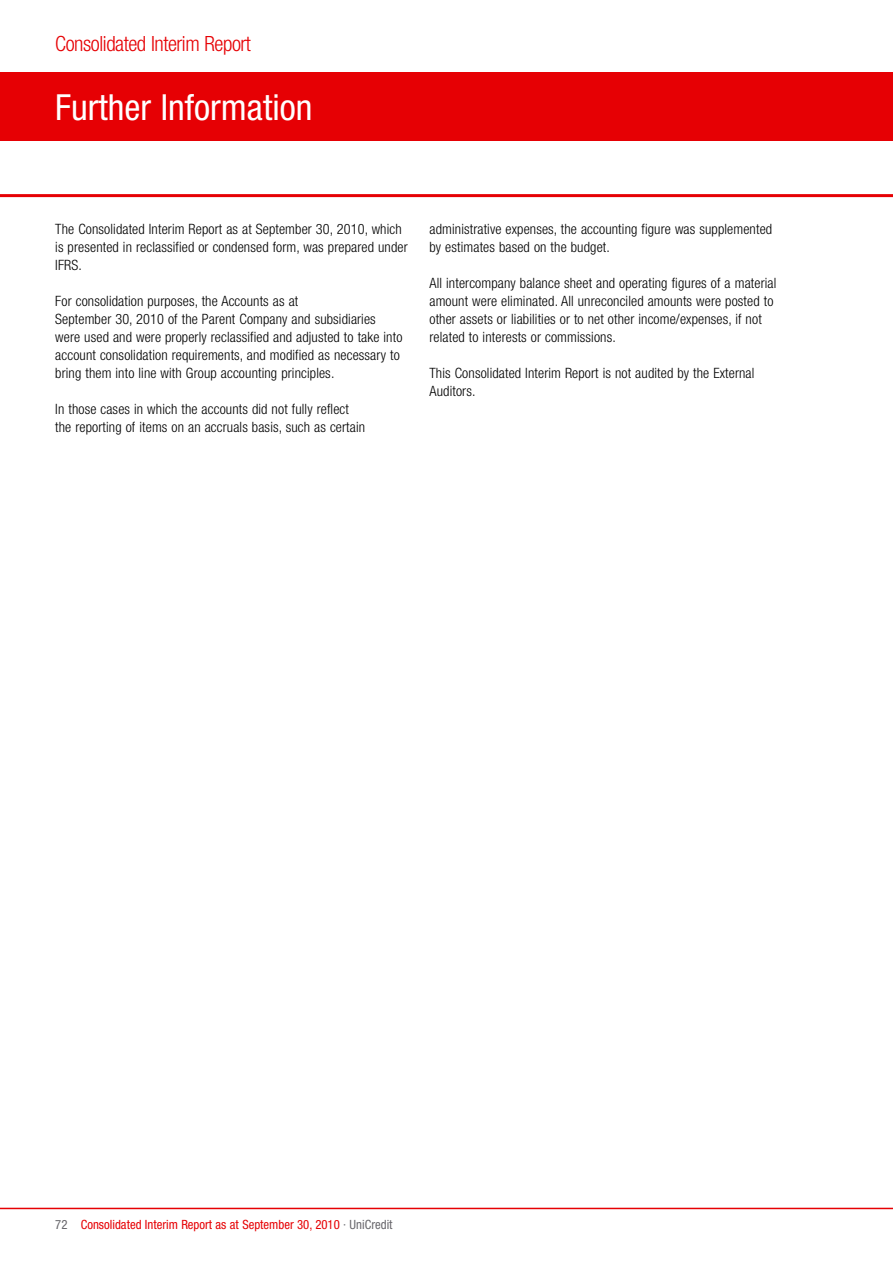
<style>
.page{position:relative;width:893px;height:1263px;background:#fff}
.page>*{position:absolute;margin:0;border:0;box-sizing:border-box;transform-origin:0 0}
.t1{font:condensed 36px "Helvetica Neue";color:#fff}
.t2{font:300 condensed 21px "Helvetica Neue";letter-spacing:-.02em;color:#e60004}
.t3{font:300 condensed 14.25px/18px "Helvetica Neue";letter-spacing:.01em;color:#000}
.t4{font:condensed 12.75px "Helvetica Neue";color:#e60004}
.s1{color:#68676c}
</style>
<div class="page">
<div style="left:0;top:72px;width:893px;height:68px;background:#e60004"></div>
<hr style="left:0;top:194px;width:893px;height:3px;background:#e60004">
<hr style="left:0;top:1208px;width:893px;height:1px;background:#e60004">
<h2 class="t2" style="left:55px;top:36px;width:197px">Consolidated Interim Report</h2>
<h1 class="t1" style="left:55px;top:95px;width:259px">Further Information</h1>
<p class="t3" style="left:55px;top:221px;width:354px">The Consolidated Interim Report as at September 30, 2010, which is presented in reclassified or condensed form, was prepared under<br>IFRS.</p>
<p class="t3" style="left:55px;top:293px;width:349px">For consolidation purposes, the Accounts as at<br>September 30, 2010 of the Parent Company and subsidiaries were used and were properly reclassified and adjusted to take into account consolidation requirements, and modified as necessary to bring them into line with Group accounting principles.</p>
<p class="t3" style="left:55px;top:401px;width:311px">In those cases in which the accounts did not fully reflect the reporting of items on an accruals basis, such as certain</p>
<p class="t3" style="left:429px;top:221px;width:344px">administrative expenses, the accounting figure was supplemented by estimates based on the budget.</p>
<p class="t3" style="left:429px;top:275px;width:348px">All intercompany balance sheet and operating figures of a material amount were eliminated. All unreconciled amounts were posted to other assets or liabilities or to net other income/expenses, if not related to interests or commissions.</p>
<p class="t3" style="left:429px;top:365px;width:326px">This Consolidated Interim Report is not audited by the External<br>Auditors.</p>
<p class="t4" style="left:55px;top:1220px;width:339px"><span class="s1">72</span> Consolidated Interim Report as at September 30, 2010 <span class="s1">· UniCredit</span></p>
</div>
